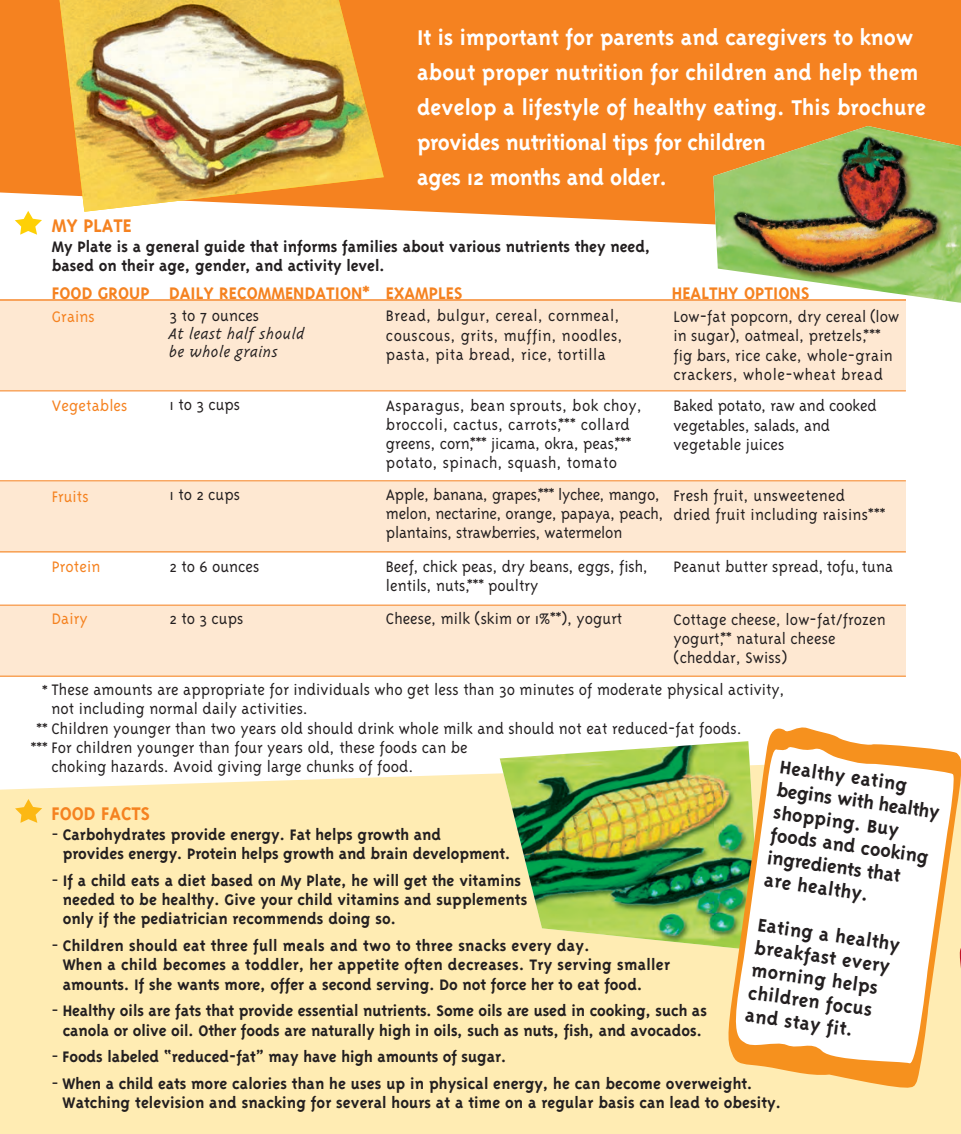
<style>
.page{position:relative;width:961px;height:1134px;background:#fff}
.page>*{position:absolute;margin:0;border:0;box-sizing:border-box;transform-origin:0 0}
.t1{font:700 24.5px/35px "Triplex";color:#fff}
.t2{font:700 21px/22.8px "Triplex";color:#231f20}
.t3{font:700 21px "Triplex";color:#f58220}
.t4{font:700 19.25px "Triplex";letter-spacing:.005em;color:#f58220}
.t5{font:700 17.5px/19.2px "Triplex";color:#231f20}
.t6{font:300 17.5px/19.2px "Triplex";letter-spacing:.005em;color:#231f20}
.t7{font:300 17.5px/19.2px "Triplex";letter-spacing:-.015em;color:#231f20}
.t8{font:300 17.5px/19.2px "Triplex";letter-spacing:.025em;color:#231f20}
.t9{font:300 17.5px "Triplex";letter-spacing:.005em;color:#f58220}
.t10{font:italic 300 17.5px/17.7px "Triplex";color:#231f20}
.s1{font-weight:300;color:#f58220}
.s2{font-weight:300;font-size:17.5px}
.s3{font-weight:300}
</style>
<div class="page">
<div style="left:0;top:758px;width:961px;height:376px;background:#ffecb3"></div>
<div style="left:0;top:0;width:961px;height:225px;background:#f58220"></div>
<div style="left:0;top:299px;width:906px;height:92px;background:#fee8d2"></div>
<div style="left:0;top:481px;width:906px;height:71px;background:#fee8d2"></div>
<hr style="left:0;top:480px;width:906px;height:1px;background:#f58220">
<hr style="left:0;top:551px;width:906px;height:1px;background:#f58220">
<hr style="left:0;top:299px;width:906px;height:2px;background:#f8a35c">
<svg style="left:15px;top:211px;width:27px;height:24px"></svg>
<img style="left:58px;top:0;width:326px;height:212px">
<img style="left:713px;top:126px;width:248px;height:177px">
<hr style="left:0;top:390px;width:906px;height:1px;background:#f58220">
<svg style="left:15px;top:799px;width:27px;height:24px"></svg>
<img style="left:500px;top:742px;width:225px;height:209px">
<img style="left:958px;top:1093px;width:3px;height:33px">
<img style="left:725px;top:727px;width:236px;height:366px">
<div style="left:0;top:605px;width:906px;height:72px;background:#fee8d2"></div>
<hr style="left:0;top:605px;width:906px;height:1px;background:#f58220">
<hr style="left:0;top:676px;width:906px;height:1px;background:#f58220">
<h1 class="t1" style="left:417px;top:20px;width:510px">It is important for parents and caregivers to know about proper nutrition for children and help them develop a lifestyle of healthy eating. This brochure provides nutritional tips for children<br>ages 12 months and older.</h1>
<p class="t3" style="left:52px;top:214px;width:81px">MY PLATE</p>
<p class="t5" style="left:52px;top:236px;width:600px">My Plate is a general guide that informs families about various nutrients they need, based on their age, gender, and activity level. <span class="s1">∑</span></p>
<p class="t4" style="left:52px;top:282px;width:412px">FOOD GROUP DAILY RECOMMENDATION* EXAMPLES</p>
<p class="t4" style="left:672px;top:282px;width:139px">HEALTHY OPTIONS</p>
<p class="t9" style="left:52px;top:307px;width:45px">Grains</p>
<p class="t6" style="left:673px;top:307px;width:227px">Low-fat popcorn, dry cereal (low in sugar), oatmeal, pretzels,*** fig bars, rice cake, whole-grain crackers, whole-wheat bread</p>
<p class="t6" style="left:673px;top:396px;width:205px">Baked potato, raw and cooked vegetables, salads, and vegetable juices</p>
<p class="t6" style="left:673px;top:485px;width:213px">Fresh fruit, unsweetened dried fruit including raisins***</p>
<p class="t6" style="left:673px;top:557px;width:221px">Peanut butter spread, tofu,tuna</p>
<p class="t6" style="left:673px;top:610px;width:214px">Cottage cheese, low-fat/frozen yogurt,** natural cheese (cheddar, Swiss)</p>
<p class="t8" style="left:386px;top:306px;width:238px">Bread, bulgur, cereal, cornmeal, couscous, grits, muffin, noodles, pasta, pita bread, rice, tortilla</p>
<p class="t6" style="left:386px;top:395px;width:257px">Asparagus, bean sprouts, bok choy, broccoli, cactus, carrots,*** collard greens, corn,*** jicama, okra, peas,*** potato, spinach, squash, tomato</p>
<p class="t7" style="left:386px;top:485px;width:279px">Apple, banana, grapes,*** lychee, mango, melon, nectarine, orange, papaya, peach, plantains, strawberries, watermelon</p>
<p class="t6" style="left:386px;top:556px;width:263px">Beef, chick peas, dry beans, eggs, fish, lentils, nuts,*** poultry</p>
<p class="t6" style="left:386px;top:609px;width:238px">Cheese, milk (skim or 1%**), yogurt</p>
<p class="t6" style="left:170px;top:306px;width:91px">3 to 7 ounces</p>
<p class="t10" style="left:170px;top:325px;width:137px">At least half should be whole grains</p>
<p class="t6" style="left:170px;top:394px;width:72px">1 to 3 cups</p>
<p class="t9" style="left:52px;top:396px;width:77px">Vegetables</p>
<p class="t6" style="left:170px;top:485px;width:72px">1 to 2 cups</p>
<p class="t9" style="left:52px;top:486px;width:38px">Fruits</p>
<p class="t6" style="left:170px;top:556px;width:91px">2 to 6 ounces</p>
<p class="t9" style="left:52px;top:557px;width:50px">Protein</p>
<p class="t9" style="left:52px;top:609px;width:37px">Dairy</p>
<p class="t6" style="left:170px;top:609px;width:75px">2 to 3 cups</p>
<p class="t6" style="left:42px;top:680px;width:744px">* These amounts are appropriate for individuals who get less than 30 minutes of moderate physical activity,</p>
<p class="t6" style="left:51px;top:699px;width:258px">not including normal daily activities.</p>
<p class="t6" style="left:36px;top:718px;width:707px">** Children younger than two years old should drink whole milk and should not eat reduced-fat foods.</p>
<p class="t6" style="left:31px;top:738px;width:438px">*** For children younger than four years old, these foods can be</p>
<p class="t6" style="left:51px;top:757px;width:364px">choking hazards. Avoid giving large chunks of food.</p>
<p class="t2" style="left:781px;top:755px;width:166px;rotate:8deg">Healthy eating begins with healthy shopping. Buy foods and cooking ingredients that are healthy.</p>
<p class="t2" style="left:759px;top:913px;width:145px;rotate:8deg">Eating a healthy breakfast every morning helps children focus and stay fit.</p>
<p class="t3" style="left:52px;top:802px;width:100px">FOOD FACTS<span class="s2">∑</span></p>
<p class="t5" style="left:63px;top:824px;width:449px;text-indent:-11px"><span class="s3">-</span> Carbohydrates provide energy. Fat helps growth and<br>provides energy. Protein helps growth and brain development.</p>
<p class="t5" style="left:63px;top:870px;width:466px;text-indent:-11px"><span class="s3">-</span> If a child eats a diet based on My Plate, he will get the vitamins needed to be healthy. Give your child vitamins and supplements only if the pediatrician recommends doing so.</p>
<p class="t5" style="left:63px;top:936px;width:609px;text-indent:-11px"><span class="s3">-</span> Children should eat three full meals and two to three snacks every day.<br>When a child becomes a toddler, her appetite often decreases. Try serving smaller amounts. If she wants more, offer a second serving. Do not force her to eat food.</p>
<p class="t5" style="left:52px;top:1001px;width:657px;text-align:center"><span class="s3">-</span> Healthy oils are fats that provide essential nutrients. Some oils are used in cooking, such as canola or olive oil. Other foods are naturally high in oils, such as nuts, fish, and avocados.</p>
<p class="t5" style="left:51px;top:1047px;width:456px"><span class="s3">-</span> Foods labeled “reduced-fat” may have high amounts of sugar.</p>
<p class="t5" style="left:63px;top:1074px;width:720px;text-indent:-11px"><span class="s3">-</span> When a child eats more calories than he uses up in physical energy, he can become overweight.<br>Watching television and snacking for several hours at a time on a regular basis can lead to obesity.</p>
</div>
